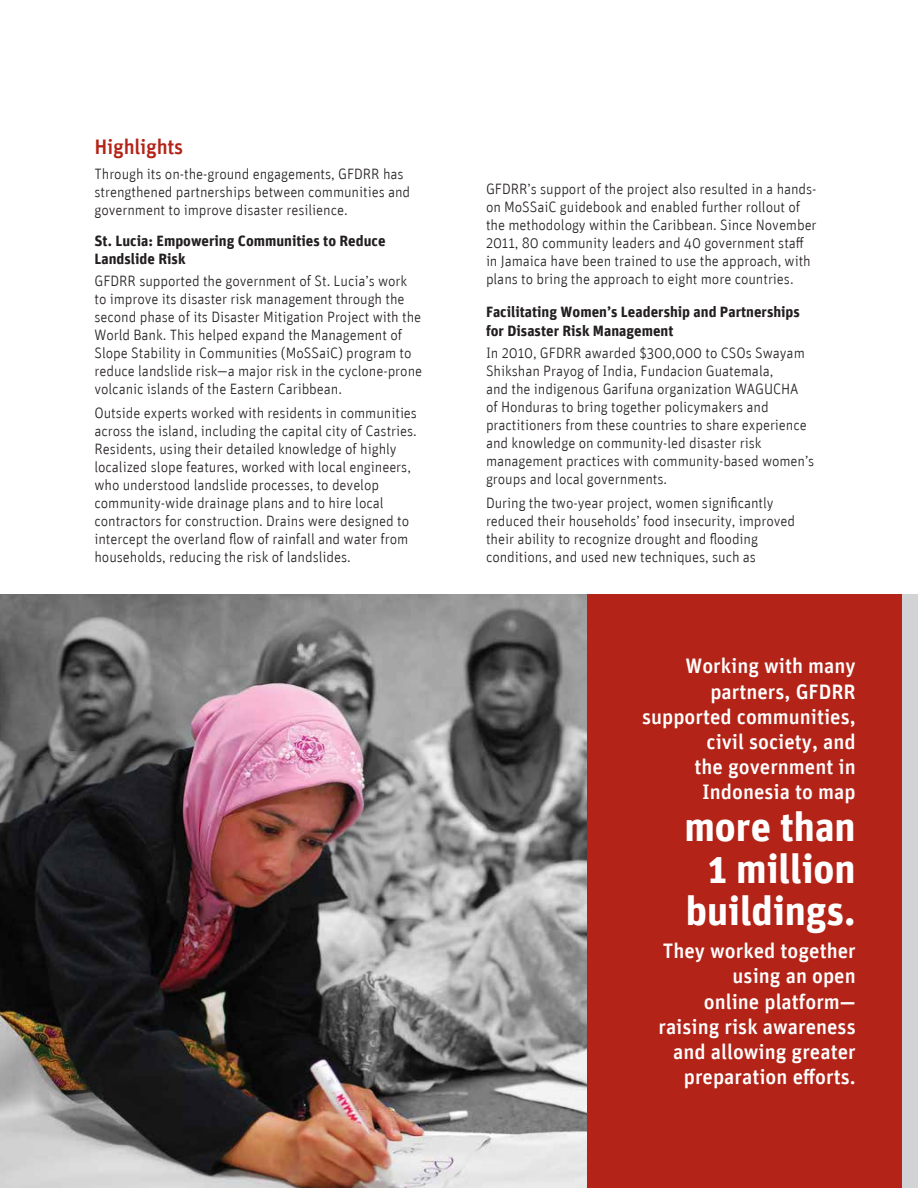
<style>
.page{position:relative;width:918px;height:1188px;background:#fff}
.page>*{position:absolute;margin:0;border:0;box-sizing:border-box;transform-origin:0 0}
.t1{font:700 40.5px/42px "Unit";color:#fff;text-align:center}
.t2{font:500 21px/25.2px "Unit";color:#fff;text-align:right}
.t3{font:500 21px "Unit";letter-spacing:-.01em;color:#b32317}
.t4{font:300 15px/18px "Unit";letter-spacing:-.005em;color:#231f20}
.t5{font:700 15px/18px "Unit";color:#231f20}
</style>
<div class="page">
<img style="left:0;top:594px;width:588px;height:594px">
<div style="left:588px;top:594px;width:330px;height:594px;background:#b32317"></div>
<div style="left:903px;top:594px;width:15px;height:594px;background:#d1d3d4"></div>
<h2 class="t3" style="left:94px;top:134px;width:90px">Highlights</h2>
<p class="t4" style="left:94px;top:164px;width:317px">Through its on-the-ground engagements, GFDRR has strengthened partnerships between communities and government to improve disaster resilience.</p>
<p class="t5" style="left:94px;top:232px;width:293px">St. Lucia: Empowering Communities to Reduce<br>Landslide Risk</p>
<p class="t4" style="left:94px;top:271px;width:329px">GFDRR supported the government of St. Lucia’s work to improve its disaster risk management through the second phase of its Disaster Mitigation Project with the World Bank. This helped expand the Management of Slope Stability in Communities (MoSSaiC) program to reduce landslide risk—a major risk in the cyclone-prone volcanic islands of the Eastern Caribbean.</p>
<p class="t4" style="left:94px;top:404px;width:324px">Outside experts worked with residents in communities across the island, including the capital city of Castries.<br>Residents, using their detailed knowledge of highly localized slope features, worked with local engineers, who understood landslide processes, to develop community-wide drainage plans and to hire local contractors for construction. Drains were designed to intercept the overland flow of rainfall and water from households, reducing the risk of landslides.</p>
<p class="t4" style="left:486px;top:179px;width:332px">GFDRR’s support of the project also resulted in a hands&shy;on MoSSaiC guidebook and enabled further rollout of the methodology within the Caribbean. Since November 2011, 80 community leaders and 40 government staff in Jamaica have been trained to use the approach, with plans to bring the approach to eight more countries.</p>
<p class="t5" style="left:486px;top:302px;width:315px;line-height:19.5px">Facilitating Women’s Leadership and Partnerships for Disaster Risk Management</p>
<p class="t4" style="left:486px;top:343px;width:330px">In 2010, GFDRR awarded $300,000 to CSOs Swayam Shikshan Prayog of India, Fundacion Guatemala,<br>and the indigenous Garifuna organization WAGUCHA<br>of Honduras to bring together policymakers and practitioners from these countries to share experience and knowledge on community-led disaster risk management practices with community-based women’s groups and local governments.</p>
<p class="t4" style="left:486px;top:494px;width:311px">During the two-year project, women significantly reduced their households’ food insecurity, improved their ability to recognize drought and flooding conditions, and used new techniques, such as</p>
<h2 class="t2" style="left:642px;top:653px;width:215px">Working with many partners, GFDRR supported communities, civil society, and<br>the government in<br>Indonesia to map</h2>
<h1 class="t1" style="left:684px;top:806px;width:173px">more than<br>1 million buildings.</h1>
<h2 class="t2" style="left:658px;top:938px;width:199px">They worked together using an open<br>online platform— raising risk awareness and allowing greater preparation efforts.</h2>
</div>
